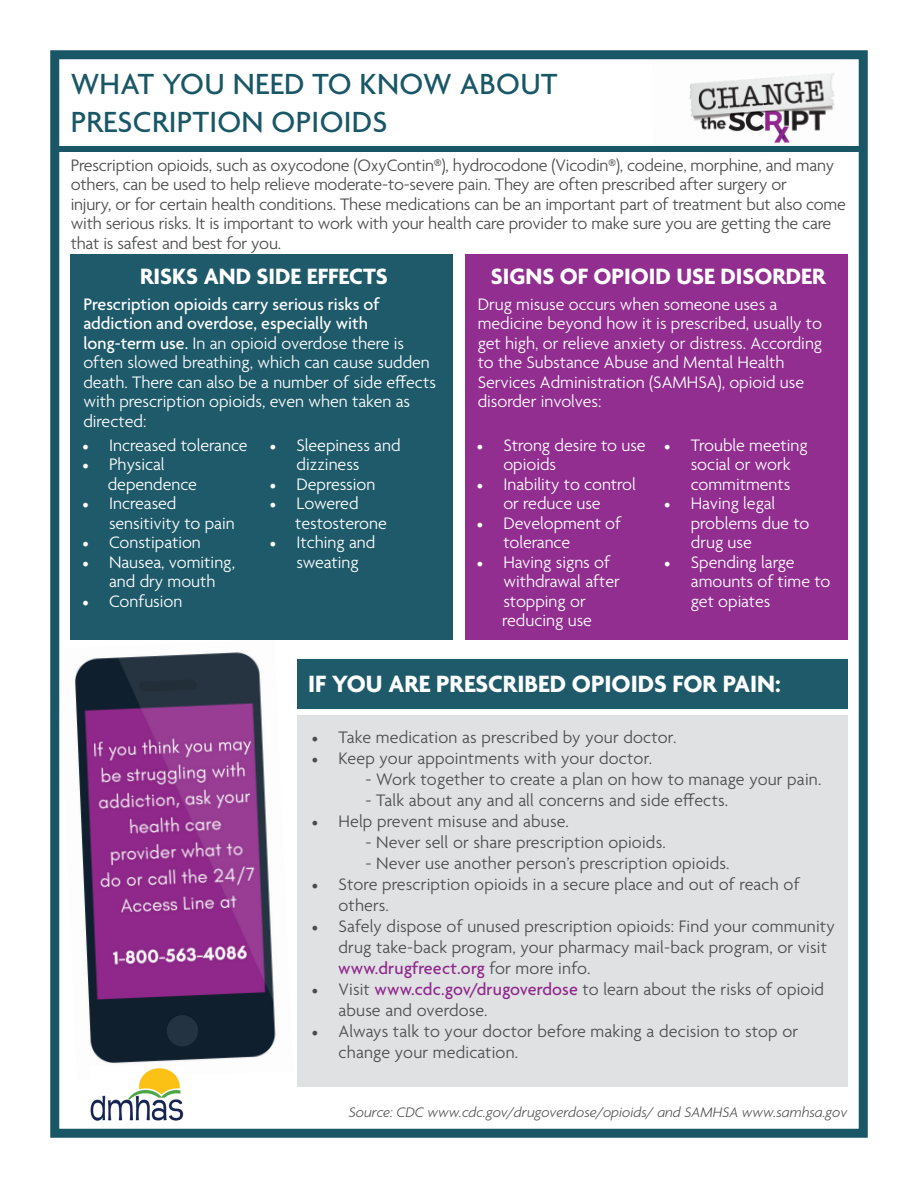
<style>
.page{position:relative;width:918px;height:1188px;background:#fff}
.page>*{position:absolute;margin:0;border:0;box-sizing:border-box;transform-origin:0 0}
.t1{font:500 31.5px/37.8px "Agenda";letter-spacing:.01em;color:#195767}
.t2{font:700 25.5px "Agenda";color:#fff}
.t3{font:700 24px "Agenda";color:#fff}
.t4{font:300 18px/21px "Agenda";color:#4b4c4d}
.t5{font:300 18px/19.5px "Agenda";color:#fff}
.t6{font:500 18px "Agenda";color:#fff}
.t7{font:500 18px "Agenda";letter-spacing:.01em;color:#8f298e}
.t8{font:italic 300 15px "Agenda";color:#4b4c4d}
.s1{font-weight:500}
.s2{font-family:"Minion Pro";font-weight:400}
.s3{font-weight:300;color:#4b4c4d}
.s4{font-weight:500;color:#8f298e}
</style>
<div class="page">
<img style="left:70px;top:639px;width:206px;height:425px">
<div style="left:167px;top:1015px;width:31px;height:31px;background:#243341;border-radius:50%"></div>
<img style="left:652px;top:73px;width:206px;height:74px">
<div style="left:57px;top:147px;width:804px;height:5px;background:#195767"></div>
<div style="left:297px;top:715px;width:550px;height:371px;background:#e0e1e2"></div>
<div style="left:297px;top:659px;width:550px;height:50px;background:#195767"></div>
<img style="left:91px;top:1068px;width:92px;height:53px">
<div style="left:71px;top:255px;width:382px;height:385px;background:#195767"></div>
<div style="left:465px;top:255px;width:382px;height:385px;background:#8f298e"></div>
<div style="left:50px;top:50px;width:818px;height:1088px;border:9px solid #195767"></div>
<p class="t1" style="left:71px;top:67px;width:488px">WHAT YOU NEED TO KNOW ABOUT<br>PRESCRIPTION OPIOIDS</p>
<p class="t4" style="left:71px;top:156px;width:765px;line-height:19.5px">Prescription opioids, such as oxycodone (OxyContin®), hydrocodone (Vicodin®), codeine, morphine, and many others, can be used to help relieve moderate-to-severe pain. They are often prescribed after surgery or</p>
<p class="t4" style="left:71px;top:195px;width:777px;line-height:19.5px">injury, or for certain health conditions. These medications can be an important part of treatment but also come with serious risks. It is important to work with your health care provider to make sure you are getting the care that is safest and best for you.</p>
<p class="t3" style="left:140px;top:264px;width:249px">RISKS AND SIDE EFFECTS</p>
<p class="t3" style="left:491px;top:264px;width:336px">SIGNS OF OPIOID USE DISORDER</p>
<p class="t6" style="left:83px;top:294px;width:298px">Prescription opioids carry serious risks of</p>
<p class="t6" style="left:83px;top:314px;width:286px">addiction and overdose, especially with</p>
<p class="t5" style="left:83px;top:334px;width:354px"><span class="s1">long-term use.</span> In an opioid overdose there is often slowed breathing, which can cause sudden death. There can also be a number of side effects with prescription opioids, even when taken as directed:</p>
<p class="t5" style="left:82px;top:436px;width:167px"><span class="s2">•</span> Increased tolerance</p>
<p class="t5" style="left:82px;top:456px;width:84px"><span class="s2">•</span> Physical</p>
<p class="t5" style="left:108px;top:475px;width:91px">dependence</p>
<p class="t5" style="left:109px;top:495px;width:127px;text-indent:-27px"><span class="s2">•</span> Increased sensitivity to pain</p>
<p class="t5" style="left:82px;top:534px;width:120px"><span class="s2">•</span> Constipation</p>
<p class="t5" style="left:82px;top:553px;width:155px;text-align:center"><span class="s2">•</span> Nausea, vomiting, and dry mouth</p>
<p class="t5" style="left:82px;top:592px;width:102px"><span class="s2">•</span> Confusion</p>
<p class="t5" style="left:296px;top:436px;width:106px;text-indent:-27px"><span class="s2">•</span> Sleepiness and dizziness</p>
<p class="t5" style="left:269px;top:475px;width:108px"><span class="s2">•</span> Depression</p>
<p class="t5" style="left:269px;top:495px;width:91px"><span class="s2">•</span> Lowered</p>
<p class="t5" style="left:295px;top:514px;width:93px">testosterone</p>
<p class="t5" style="left:269px;top:534px;width:108px;text-align:center"><span class="s2">•</span> Itching and sweating</p>
<p class="t5" style="left:478px;top:295px;width:301px">Drug misuse occurs when someone uses a</p>
<p class="t5" style="left:478px;top:315px;width:346px;text-align:justify">medicine beyond how it is prescribed, usually to get high, or relieve anxiety or distress. According to the Substance Abuse and Mental Health</p>
<p class="t5" style="left:478px;top:373px;width:328px">Services Administration (SAMHSA), opioid use disorder involves:</p>
<p class="t5" style="left:503px;top:436px;width:144px;text-indent:-27px"><span class="s2">•</span> Strong desire to use opioids</p>
<p class="t5" style="left:476px;top:475px;width:161px;text-align:center"><span class="s2">•</span> Inability to control or reduce use</p>
<p class="t5" style="left:503px;top:514px;width:119px;text-indent:-27px"><span class="s2">•</span> Development of tolerance</p>
<p class="t5" style="left:503px;top:553px;width:118px;text-indent:-27px"><span class="s2">•</span> Having signs of withdrawal after stopping or</p>
<p class="t5" style="left:502px;top:612px;width:91px">reducing use</p>
<p class="t5" style="left:664px;top:436px;width:145px;text-align:center"><span class="s2">•</span> Trouble meeting social or work commitments</p>
<p class="t5" style="left:691px;top:495px;width:120px;text-indent:-27px"><span class="s2">•</span> Having legal problems due to drug use</p>
<p class="t5" style="left:691px;top:553px;width:141px;text-indent:-27px"><span class="s2">•</span> Spending large amounts of time to get opiates</p>
<p class="t2" style="left:308px;top:670px;width:474px">IF YOU ARE PRESCRIBED OPIOIDS FOR PAIN:</p>
<p class="t4" style="left:311px;top:728px;width:366px"><span class="s2">•</span> Take medication as prescribed by your doctor.</p>
<p class="t4" style="left:311px;top:749px;width:342px"><span class="s2">•</span> Keep your appointments with your doctor.</p>
<p class="t4" style="left:365px;top:770px;width:457px">- Work together to create a plan on how to manage your pain.</p>
<p class="t4" style="left:365px;top:791px;width:364px">- Talk about any and all concerns and side effects.</p>
<p class="t4" style="left:311px;top:812px;width:259px"><span class="s2">•</span> Help prevent misuse and abuse.</p>
<p class="t4" style="left:365px;top:833px;width:302px">- Never sell or share prescription opioids.</p>
<p class="t4" style="left:365px;top:854px;width:366px">- Never use another person’s prescription opioids.</p>
<p class="t4" style="left:338px;top:875px;width:463px;text-indent:-27px"><span class="s2">•</span> Store prescription opioids in a secure place and out of reach of others.</p>
<p class="t4" style="left:338px;top:917px;width:498px;text-indent:-27px"><span class="s2">•</span> Safely dispose of unused prescription opioids: Find your community drug take-back program, your pharmacy mail-back program, or visit</p>
<p class="t7" style="left:338px;top:959px;width:254px">www.drugfreect.org <span class="s3">for more info.</span></p>
<p class="t4" style="left:338px;top:980px;width:487px;text-indent:-27px"><span class="s2">•</span> Visit <span class="s4">www.cdc.gov/drugoverdose</span> to learn about the risks of opioid abuse and overdose.</p>
<p class="t4" style="left:338px;top:1022px;width:461px;text-indent:-27px"><span class="s2">•</span> Always talk to your doctor before making a decision to stop or change your medication.</p>
<p class="t8" style="left:349px;top:1103px;width:500px">Source: CDC www.cdc.gov/drugoverdose/opioids/ and SAMHSA www.samhsa.gov</p>
</div>
